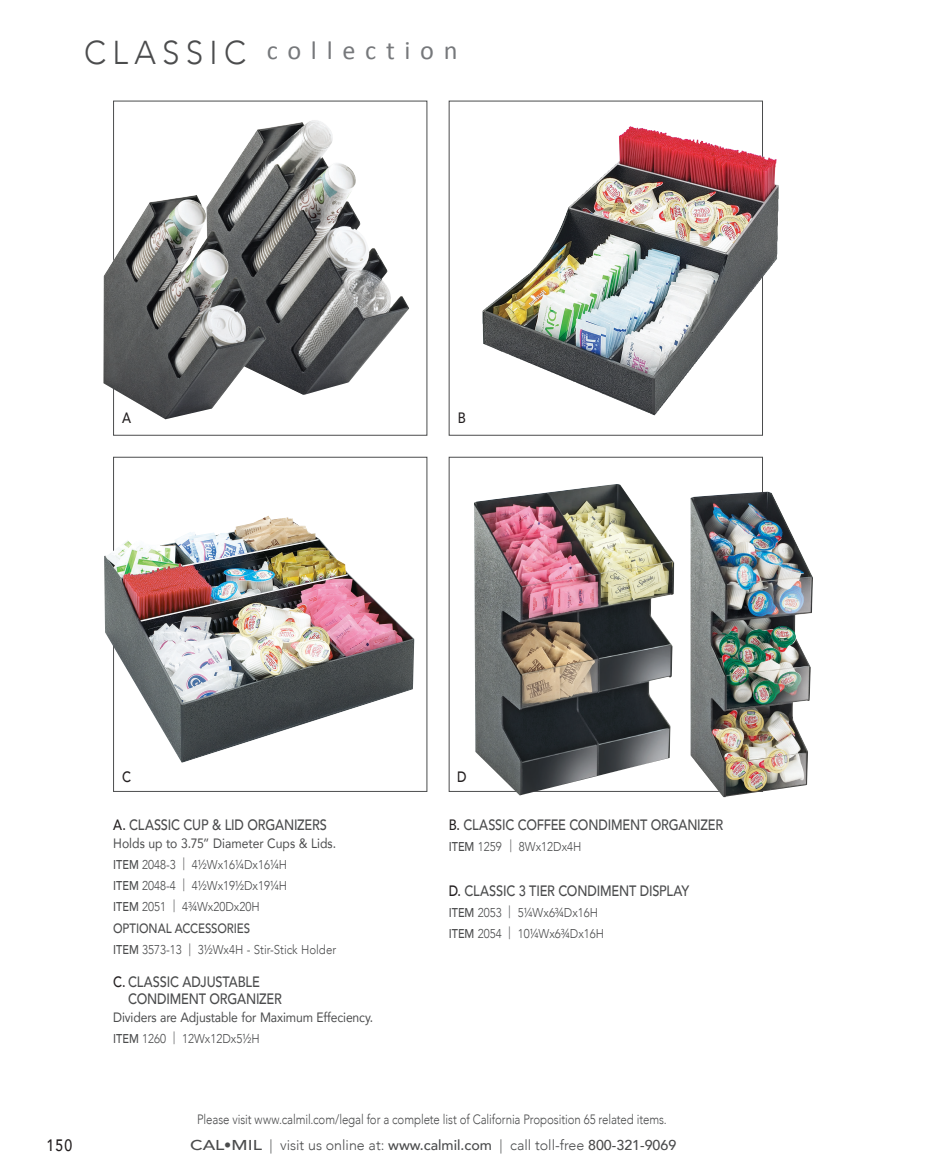
<style>
.page{position:relative;width:932px;height:1175px;background:#fff}
.page>*{position:absolute;margin:0;border:0;box-sizing:border-box;transform-origin:0 0}
.t1{font:26.25px "Calibri";letter-spacing:.37em;color:#76787b}
.t2{font:500 16.5px "Avenir";color:#231f20;scale:.85 1}
.t3{font:500 15px/16.5px "Avenir";letter-spacing:-.015em;color:#4b4c4d;scale:.85 1}
.t4{font:500 15px "Avenir";color:#231f20;scale:.85 1}
.t5{font:500 14.25px "Avenir";color:#4b4c4d;scale:1.25 1}
.t6{font:300 13.5px "Avenir";letter-spacing:-.005em;color:#4b4c4d;scale:.85 1}
.t7{font:13.5px "Avenir";letter-spacing:-.01em;color:#4b4c4d;scale:.9 1}
.t8{font:500 13.5px "Avenir";letter-spacing:-.01em;color:#4b4c4d;scale:.85 1}
.t9{font:300 12.75px/21px "Avenir";color:#4b4c4d;text-align:justify;scale:.9 1}
.s1{font-family:"Avenir";font-weight:300;font-size:33px;color:#4b4c4d}
.s2{color:#231f20}
.s3{font-weight:500}
.s4{color:#57585a}
.s5{font-weight:300}
</style>
<div class="page">
<svg style="left:113px;top:100px;width:314px;height:336px"></svg>
<svg style="left:448px;top:456px;width:315px;height:336px"></svg>
<img style="left:448px;top:100px;width:315px;height:336px">
<svg style="left:113px;top:456px;width:314px;height:336px"></svg>
<img style="left:103px;top:120px;width:306px;height:299px">
<img style="left:508px;top:126px;width:121px;height:164px">
<img style="left:104px;top:515px;width:310px;height:247px">
<img style="left:690px;top:491px;width:123px;height:306px">
<img style="left:474px;top:484px;width:200px;height:311px">
<h1 class="t1" style="left:84px;top:34px;width:375px"><span class="s1">CLASSIC</span> collection</h1>
<p class="t4" style="left:122px;top:404px;width:12px">A</p>
<p class="t4" style="left:458px;top:404px;width:11px">B</p>
<p class="t4" style="left:122px;top:763px;width:12px">C</p>
<p class="t3" style="left:113px;top:815px;width:253px"><span class="s2">A.</span> CLASSIC CUP &amp; LID ORGANIZERS</p>
<p class="t7" style="left:113px;top:832px;width:249px">Holds up to 3.75” Diameter Cups &amp; Lids.</p>
<p class="t9" style="left:113px;top:853px;width:195px"><span class="s3">ITEM</span> 2048-3 <span class="s4">|</span> 4½Wx16¼Dx16¼H <span class="s3">ITEM</span> 2048-4 <span class="s4">|</span> 4½Wx19½Dx19¼H <span class="s3">ITEM</span> 2051 <span class="s4">|</span> 4¾Wx20Dx20H</p>
<p class="t8" style="left:113px;top:916px;width:163px">OPTIONAL ACCESSORIES</p>
<p class="t9" style="left:113px;top:939px;width:249px"><span class="s3">ITEM</span> 3573-13 <span class="s4">|</span> 3½Wx4H - Stir-Stick Holder</p>
<p class="t3" style="left:128px;top:973px;width:182px;text-indent:-15px"><span class="s2">C.</span> CLASSIC ADJUSTABLE<br>CONDIMENT ORGANIZER</p>
<p class="t7" style="left:113px;top:1006px;width:290px">Dividers are Adjustable for Maximum Effeciency.</p>
<p class="t9" style="left:113px;top:1027px;width:164px"><span class="s3">ITEM</span> 1260 <span class="s4">|</span> 12Wx12Dx5½H</p>
<p class="t4" style="left:457px;top:763px;width:13px">D</p>
<p class="t3" style="left:449px;top:815px;width:324px"><span class="s2">B.</span> CLASSIC COFFEE CONDIMENT ORGANIZER</p>
<p class="t9" style="left:449px;top:835px;width:149px"><span class="s3">ITEM</span> 1259 <span class="s4">|</span> 8Wx12Dx4H</p>
<p class="t3" style="left:449px;top:881px;width:284px"><span class="s2">D.</span> CLASSIC 3 TIER CONDIMENT DISPLAY</p>
<p class="t9" style="left:449px;top:901px;width:174px"><span class="s3">ITEM</span> 2053 <span class="s4">|</span> 5¼Wx6¾Dx16H<br><span class="s3">ITEM</span> 2054 <span class="s4">|</span> 10¼Wx6¾Dx16H</p>
<p class="t6" style="left:197px;top:1110px;width:554px">Please visit www.calmil.com/legal for a complete list of California Proposition 65 related items.</p>
<p class="t2" style="left:46px;top:1130px;width:32px">150</p>
<p class="t5" style="left:190px;top:1132px;width:390px">CAL•MIL <span class="s5">| visit us online at:</span> www.calmil.com <span class="s5">| call toll-free</span> 800-321-9069</p>
</div>
